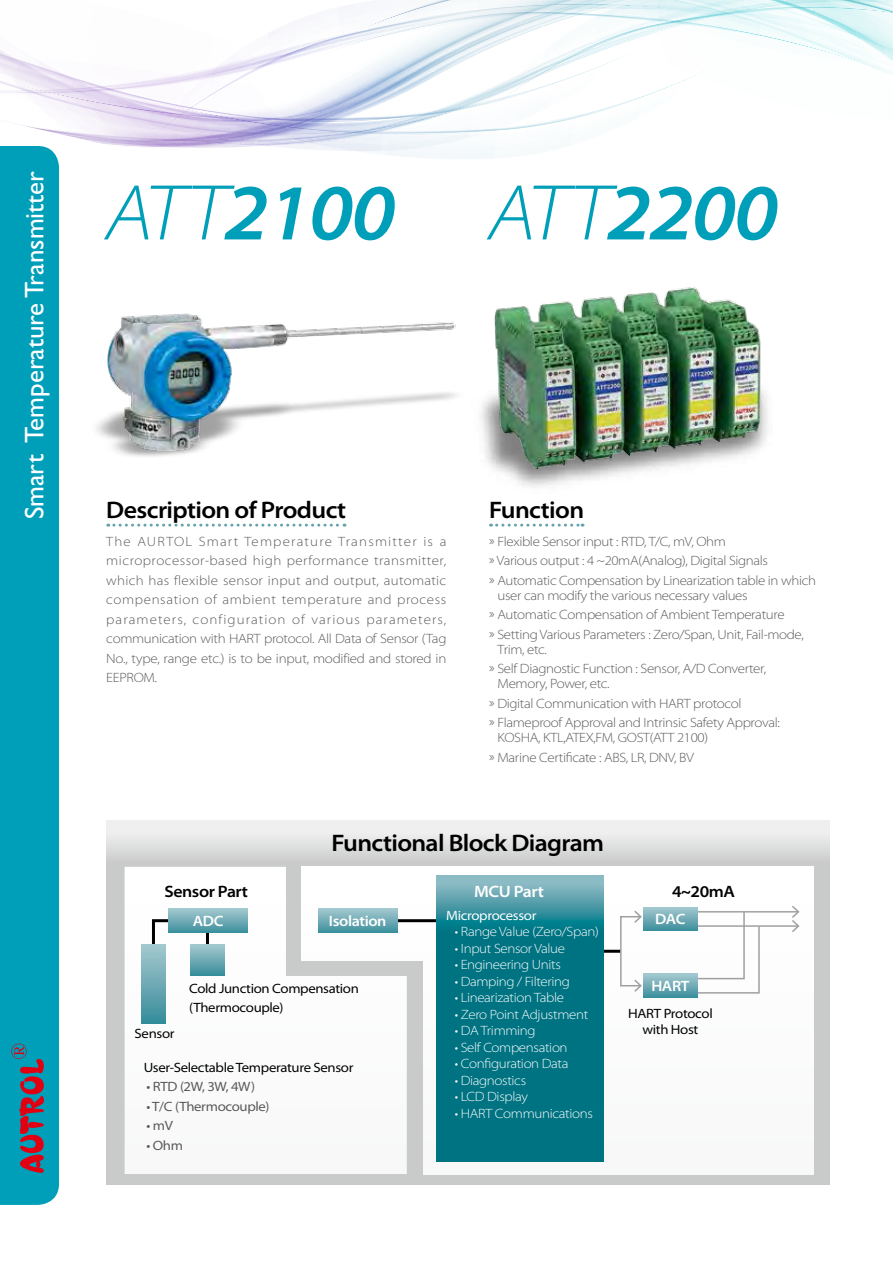
<style>
.page{position:relative;width:893px;height:1263px;background:#fff}
.page>*{position:absolute;margin:0;border:0;box-sizing:border-box;transform-origin:0 0}
.t1{font:italic 600 semi-expanded 79.8px "Myriad Pro";letter-spacing:-.025em;color:#009fb9}
.t2{font:27px "Gill Sans Alt One WGL";color:#fff}
.t3{font:600 semi-expanded 24px "Myriad Pro";letter-spacing:-.025em;color:#000}
.t4{font:600 semi-expanded 16.5px "Myriad Pro";letter-spacing:-.025em;color:#000}
.t5{font:600 semi-expanded 16.5px "Myriad Pro";letter-spacing:-.025em;color:#fff}
.t6{font:600 semi-expanded 15px "Myriad Pro";letter-spacing:-.025em;color:#fff}
.t7{font:300 semi-expanded 13.5px/19.5px "Myriad Pro";letter-spacing:-.025em;color:#595757}
.t8{font:300 semi-expanded 13.5px "Myriad Pro";letter-spacing:-.025em;color:#fff}
.t9{font:semi-expanded 13.5px/16.5px "Myriad Pro";letter-spacing:-.025em;color:#000;text-align:center}
.t10{font:semi-expanded 13.5px "Myriad Pro";letter-spacing:-.025em;color:#595757}
.t11{font:semi-expanded 13.5px "Myriad Pro";letter-spacing:-.025em;color:#fff}
.s1{font-weight:300}
</style>
<div class="page">
<svg style="left:476px;top:6px;width:25px;height:153px"></svg>
<svg style="left:501px;top:0;width:392px;height:130px"></svg>
<svg style="left:0;top:0;width:476px;height:159px"></svg>
<svg style="left:0;top:117px;width:234px;height:42px"></svg>
<img style="left:96px;top:313px;width:331px;height:214px">
<img style="left:427px;top:287px;width:341px;height:200px">
<svg style="left:108px;top:524px;width:237px;height:3px"></svg>
<svg style="left:497px;top:524px;width:86px;height:3px"></svg>
<svg style="left:106px;top:821px;width:723px;height:363px"></svg>
<div style="left:423px;top:867px;width:391px;height:307px;background:#fbfbfb"></div>
<svg style="left:125px;top:867px;width:282px;height:307px"></svg>
<svg style="left:150px;top:918px;width:72px;height:35px"></svg>
<hr style="left:206px;top:921px;width:3px;height:29px;background:#000">
<div style="left:169px;top:909px;width:79px;height:24px;background:linear-gradient(to bottom,#a3c7ce,#40919f)"></div>
<div style="left:142px;top:945px;width:24px;height:79px;background:linear-gradient(to bottom,#a5c8cf,#358b9a)"></div>
<svg style="left:190px;top:945px;width:35px;height:31px"></svg>
<hr style="left:555px;top:950px;width:66px;height:3px;background:#000">
<hr style="left:695px;top:911px;width:103px;height:1px;background:#9fa0a0">
<hr style="left:695px;top:925px;width:103px;height:2px;background:#9fa0a0">
<svg style="left:790px;top:906px;width:10px;height:26px"></svg>
<svg style="left:693px;top:910px;width:67px;height:84px"></svg>
<div style="left:644px;top:907px;width:53px;height:24px;background:linear-gradient(to bottom,#a5c9d0,#3f909e)"></div>
<svg style="left:644px;top:974px;width:53px;height:23px"></svg>
<div style="left:620px;top:916px;width:21px;height:70px;border:2px solid #9fa0a0"></div>
<svg style="left:633px;top:910px;width:9px;height:14px"></svg>
<svg style="left:633px;top:978px;width:9px;height:14px"></svg>
<div style="left:302px;top:867px;width:124px;height:94px;background:#fefefe"></div>
<hr style="left:388px;top:919px;width:65px;height:3px;background:#000">
<div style="left:318px;top:909px;width:79px;height:24px;background:linear-gradient(to bottom,#a3c7ce,#40919f)"></div>
<svg style="left:436px;top:875px;width:168px;height:286px;background:#0f7b89"></svg>
<div style="left:0;top:146px;width:59px;height:1059px;background:#009fb9"></div>
<svg style="left:11px;top:1043px;width:35px;height:132px;background:#4a6a81"></svg>
<h2 class="t2" style="left:16px;top:519px;width:350px;rotate:-90deg">Smart Temperature Transmitter</h2>
<h1 class="t1" style="left:106px;top:161px;width:673px"><span class="s1">ATT</span>2100 <span class="s1">ATT</span>2200</h1>
<h3 class="t3" style="left:106px;top:494px;width:241px">Description of Product</h3>
<p class="t7" style="left:106px;top:531px;width:342px;text-align:justify">The AURTOL Smart Temperature Transmitter is a microprocessor-based high performance transmitter, which has flexible sensor input and output, automatic compensation of ambient temperature and process parameters, configuration of various parameters, communication with HART protocol. All Data of Sensor (Tag No., type, range etc.) is to be input, modified and stored in EEPROM.</p>
<h3 class="t3" style="left:489px;top:494px;width:97px">Function</h3>
<p class="t7" style="left:489px;top:531px;width:328px">» Flexible Sensor input : RTD, T/C, mV, Ohm<br>» Various output : 4 ~20mA(Analog), Digital Signals<br>» Automatic Compensation by Linearization table in which</p>
<p class="t7" style="left:489px;top:585px;width:316px;text-indent:8px">user can modify the various necessary values<br>» Automatic Compensation of Ambient Temperature<br>» Setting Various Parameters : Zero/Span, Unit, Fail-mode,</p>
<p class="t7" style="left:489px;top:639px;width:278px;text-indent:8px">Trim, etc.<br>» Self Diagnostic Function : Sensor, A/D Converter,</p>
<p class="t7" style="left:489px;top:674px;width:292px;text-indent:8px">Memory, Power, etc.<br>» Digital Communication with HART protocol<br>» Flameproof Approval and Intrinsic Safety Approval:</p>
<p class="t7" style="left:489px;top:728px;width:220px;text-indent:8px">KOSHA, KTL,ATEX,FM, GOST(ATT 2100) » Marine Certificate : ABS, LR, DNV, BV</p>
<h3 class="t3" style="left:331px;top:828px;width:274px">Functional Block Diagram</h3>
<p class="t4" style="left:164px;top:881px;width:85px">Sensor Part</p>
<p class="t4" style="left:672px;top:881px;width:65px">4~20mA</p>
<p class="t5" style="left:474px;top:881px;width:71px">MCU Part</p>
<p class="t11" style="left:446px;top:907px;width:92px">Microprocessor</p>
<p class="t8" style="left:455px;top:924px;width:145px">• Range Value (Zero/Span)</p>
<p class="t8" style="left:455px;top:940px;width:112px">• Input Sensor Value</p>
<p class="t8" style="left:455px;top:957px;width:108px">• Engineering Units</p>
<p class="t8" style="left:455px;top:973px;width:117px">• Damping / Filtering</p>
<p class="t8" style="left:455px;top:990px;width:111px">• Linearization Table</p>
<p class="t8" style="left:455px;top:1006px;width:135px">• Zero Point Adjustment</p>
<p class="t8" style="left:455px;top:1023px;width:82px">• DA Trimming</p>
<p class="t8" style="left:455px;top:1039px;width:114px">• Self Compensation</p>
<p class="t8" style="left:455px;top:1056px;width:115px">• Configuration Data</p>
<p class="t8" style="left:455px;top:1072px;width:73px">• Diagnostics</p>
<p class="t8" style="left:455px;top:1089px;width:75px">• LCD Display</p>
<p class="t8" style="left:455px;top:1105px;width:140px">• HART Communications</p>
<p class="t6" style="left:655px;top:909px;width:32px">DAC</p>
<p class="t6" style="left:329px;top:911px;width:59px">Isolation</p>
<p class="t6" style="left:193px;top:911px;width:32px">ADC</p>
<p class="t6" style="left:651px;top:976px;width:40px">HART</p>
<p class="t9" style="left:189px;top:978px;width:171px;line-height:19.5px;text-align:left">Cold Junction Compensation (Thermocouple)</p>
<p class="t9" style="left:628px;top:1004px;width:86px">HART Protocol with Host</p>
<p class="t9" style="left:135px;top:1025px;width:41px">Sensor</p>
<p class="t9" style="left:144px;top:1058px;width:211px">User-Selectable Temperature Sensor</p>
<p class="t10" style="left:146px;top:1078px;width:110px">• RTD (2W, 3W, 4W)</p>
<p class="t10" style="left:146px;top:1097px;width:125px">• T/C (Thermocouple)</p>
<p class="t10" style="left:146px;top:1117px;width:28px">• mV</p>
<p class="t10" style="left:146px;top:1136px;width:38px">• Ohm</p>
</div>
